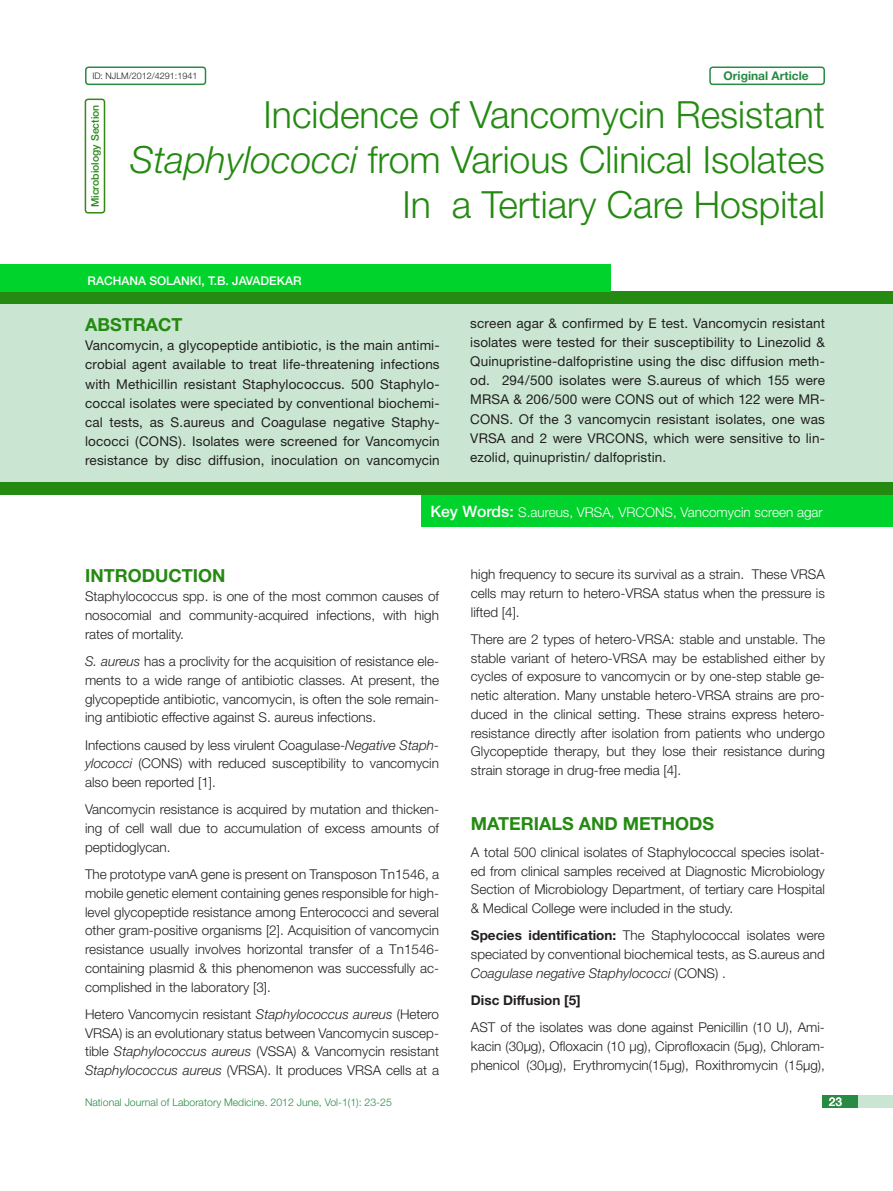
<style>
.page{position:relative;width:893px;height:1191px;background:#fff}
.page>*{position:absolute;margin:0;border:0;box-sizing:border-box;transform-origin:0 0}
.t1{font:300 37.5px/45px "Helvetica Neue";color:#248a11;text-align:right}
.Body_text{font:700 18px "Helvetica Neue";color:#248a11}
.Level_1{font:700 18px "Helvetica Neue";color:#248a11}
.Abstract_head{font:700 18px "Helvetica Neue";color:#248a11}
.Body_text-2{font:300 13.5px/18.8px "Helvetica Neue";color:#231f20;text-align:justify}
.Abstract_text{font:13.5px/19.2px "Helvetica Neue";letter-spacing:.01em;color:#231f20;text-align:justify}
.Key_words{font:300 13.5px "Helvetica Neue";color:#fff}
.Body_text-3{font:700 13.5px "Helvetica Neue";color:#231f20}
.Author{font:500 12px "Helvetica Neue";color:#fff}
.t2{font:700 12px "Helvetica Neue";color:#288b43}
.t3{font:300 10.5px "Helvetica Neue";color:#288b43}
.t4{font:500 10.5px "Helvetica Neue";color:#248a11}
.t5{font:300 9px "Helvetica Neue";color:#231f20}
.s1{font-style:italic}
.s2{font-weight:500;font-size:15.75px}
.s3{font-weight:700}
</style>
<div class="page">
<div style="left:85px;top:66px;width:121px;height:19px;border:2px solid #288b43;border-radius:3px"></div>
<div style="left:825px;top:1095px;width:68px;height:13px;background:#cae6d3"></div>
<div style="left:823px;top:1095px;width:35px;height:13px;background:#288b43"></div>
<div style="left:709px;top:66px;width:116px;height:19px;border:2px solid #288b43;border-radius:3px"></div>
<div style="left:0;top:304px;width:893px;height:179px;background:#cae6d3"></div>
<div style="left:0;top:292px;width:893px;height:12px;background:#248a11"></div>
<div style="left:422px;top:494px;width:471px;height:33px;background:#00d32b"></div>
<div style="left:85px;top:99px;width:20px;height:114px;border:2px solid #348814;border-radius:3px"></div>
<div style="left:0;top:264px;width:610px;height:28px;background:#00d32b"></div>
<div style="left:0;top:482px;width:893px;height:12px;background:#248a11"></div>
<p class="t5" style="left:92px;top:70px;width:106px">ID: NJLM/2012/4291:1941</p>
<p class="t2" style="left:724px;top:68px;width:87px">Original Article</p>
<p class="t4" style="left:89px;top:207px;width:104px;rotate:-90deg">Microbiology Section</p>
<p class="t1" style="left:130px;top:92px;width:696px">Incidence of Vancomycin Resistant<br><span class="s1">Staphylococci</span> from Various Clinical Isolates<br>In a Tertiary Care Hospital</p>
<p class="Author" style="left:88px;top:274px;width:215px">RACHANA SOLANKI, T.B. JAVADEKAR</p>
<p class="Abstract_head" style="left:85px;top:313px;width:99px">ABSTRACT</p>
<p class="Abstract_text" style="left:85px;top:336px;width:356px">Vancomycin, a glycopeptide antibiotic, is the main antimi&shy;crobial agent available to treat life-threatening infections with Methicillin resistant Staphylococcus. 500 Staphylo&shy;coccal isolates were speciated by conventional biochemi&shy;cal tests, as S.aureus and Coagulase negative Staphy&shy;lococci (CONS). Isolates were screened for Vancomycin resistance by disc diffusion, inoculation on vancomycin</p>
<p class="Abstract_text" style="left:470px;top:313px;width:356px">screen agar &amp; confirmed by E test. Vancomycin resistant isolates were tested for their susceptibility to Linezolid &amp; Quinupristine-dalfopristine using the disc diffusion meth&shy;od. 294/500 isolates were S.aureus of which 155 were MRSA &amp; 206/500 were CONS out of which 122 were MR-CONS. Of the 3 vancomycin resistant isolates, one was VRSA and 2 were VRCONS, which were sensitive to lin&shy;ezolid, quinupristin/ dalfopristin.</p>
<p class="Key_words" style="left:430px;top:503px;width:394px"><span class="s2">Key Words:</span> S.aureus, VRSA, VRCONS, Vancomycin screen agar</p>
<p class="Level_1" style="left:85px;top:565px;width:33px">Intro</p>
<p class="Level_1" style="left:142px;top:565px;width:39px">ductio</p>
<p class="Level_1" style="left:212px;top:565px;width:15px">n</p>
<p class="Body_text-2" style="left:85px;top:587px;width:355px">Staphylococcus spp. is one of the most common causes of nosocomial and community-acquired infections, with high rates of mortality.</p>
<p class="Body_text-2" style="left:85px;top:651px;width:355px"><span class="s1">S. aureus</span> has a proclivity for the acquisition of resistance ele&shy;ments to a wide range of antibiotic classes. At present, the glycopeptide antibiotic, vancomycin, is often the sole remain&shy;ing antibiotic effective against S. aureus infections.</p>
<p class="Body_text-2" style="left:85px;top:735px;width:355px">Infections caused by less virulent Coagulase-<span class="s1">Negative Staph&shy;ylococci</span> (CONS) with reduced susceptibility to vancomycin also been reported [1].</p>
<p class="Body_text-2" style="left:85px;top:800px;width:356px">Vancomycin resistance is acquired by mutation and thicken&shy;ing of cell wall due to accumulation of excess amounts of peptidoglycan.</p>
<p class="Body_text-2" style="left:85px;top:864px;width:355px">The prototype vanA gene is present on Transposon Tn1546, a mobile genetic element containing genes responsible for high&shy;level glycopeptide resistance among Enterococci and several other gram-positive organisms [2]. Acquisition of vancomycin resistance usually involves horizontal transfer of a Tn1546- containing plasmid &amp; this phenomenon was successfully ac&shy;complished in the laboratory [3].</p>
<p class="Body_text-2" style="left:85px;top:1004px;width:355px">Hetero Vancomycin resistant <span class="s1">Staphylococcus aureus</span> (Hetero VRSA) is an evolutionary status between Vancomycin suscep&shy;tible <span class="s1">Staphylococcus aureus</span> (VSSA) &amp; Vancomycin resistant <span class="s1">Staphylococcus aureus</span> (VRSA). It produces VRSA cells at a</p>
<p class="Body_text-2" style="left:471px;top:564px;width:355px">high frequency to secure its survival as a strain. These VRSA cells may return to hetero-VRSA status when the pressure is lifted [4].</p>
<p class="Body_text-2" style="left:471px;top:629px;width:356px">There are 2 types of hetero-VRSA: stable and unstable. The stable variant of hetero-VRSA may be established either by cycles of exposure to vancomycin or by one-step stable ge&shy;netic alteration. Many unstable hetero-VRSA strains are pro&shy;duced in the clinical setting. These strains express hetero&shy;resistance directly after isolation from patients who undergo Glycopeptide therapy, but they lose their resistance during strain storage in drug-free media [4].</p>
<p class="Body_text" style="left:471px;top:812px;width:243px">MATERIALS AND Metho ds</p>
<p class="Body_text-2" style="left:471px;top:842px;width:355px">A total 500 clinical isolates of Staphylococcal species isolat&shy;ed from clinical samples received at Diagnostic Microbiology Section of Microbiology Department, of tertiary care Hospital &amp; Medical College were included in the study.</p>
<p class="Body_text-2" style="left:471px;top:926px;width:355px"><span class="s3">Species identification:</span> The Staphylococcal isolates were speciated by conventional biochemical tests, as S.aureus and <span class="s1">Coagulase negative Staphylococci</span> (CONS) .</p>
<p class="Body_text-3" style="left:471px;top:992px;width:111px">Disc Diffusion [5]</p>
<p class="Body_text-2" style="left:471px;top:1018px;width:355px">AST of the isolates was done against Penicillin (10 U), Ami&shy;kacin (30µg), Ofloxacin (10 µg), Ciprofloxacin (5µg), Chloram&shy;phenicol (30µg), Erythromycin(15µg), Roxithromycin (15µg),</p>
<p class="t3" style="left:85px;top:1096px;width:308px">National Journal of Laboratory Medicine. 2012 June, Vol-1(1): 23-25</p>
<p class="Author" style="left:829px;top:1094px;width:15px">23</p>
</div>
